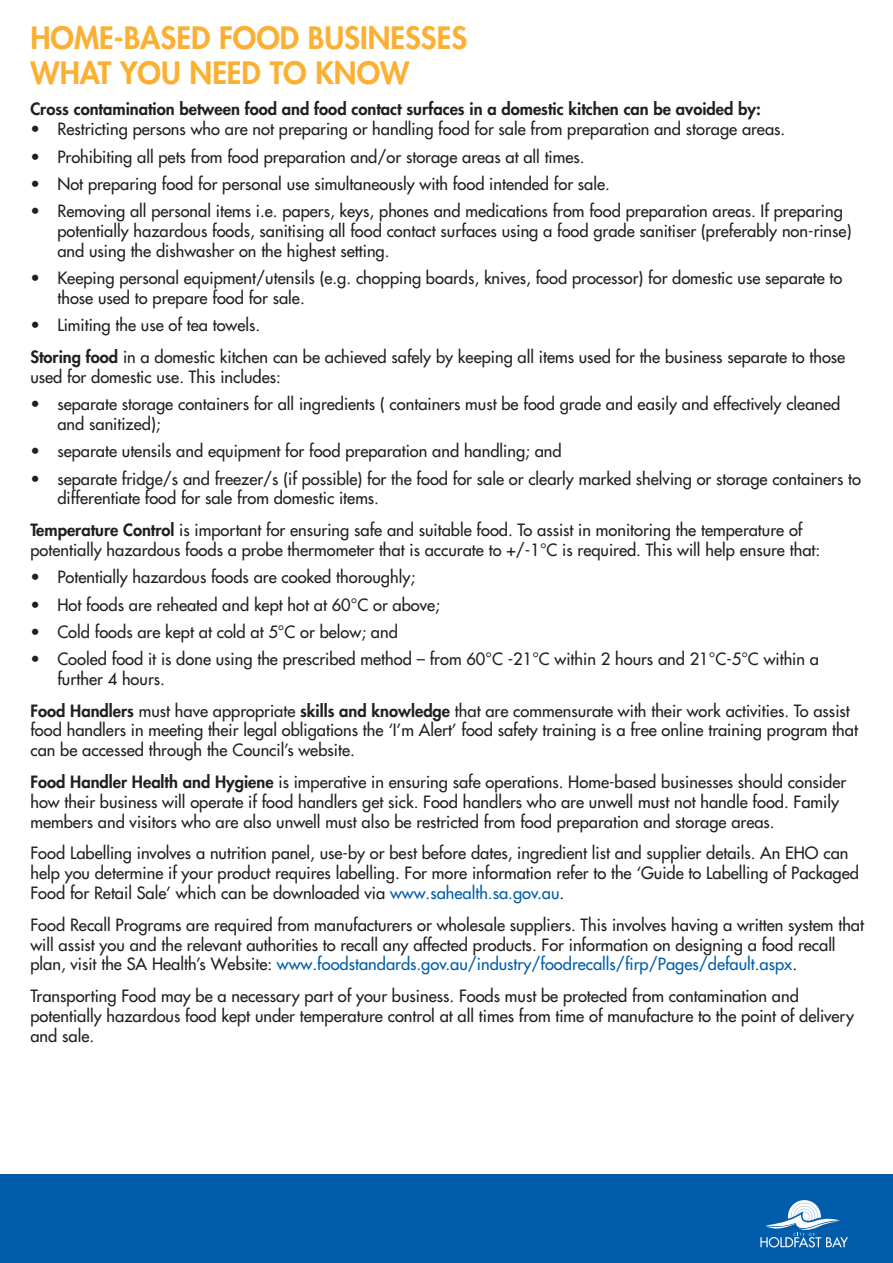
<style>
.page{position:relative;width:893px;height:1263px;background:#fff}
.page>*{position:absolute;margin:0;border:0;box-sizing:border-box;transform-origin:0 0}
.t1{font:800 30px/34.5px "Futura Std";color:#fbb033}
.t2{font:500 16.5px/19.8px "Futura Std";color:#231f20}
.t3{font:800 16.5px "Futura Std";color:#231f20}
.s1{font-weight:800}
.s2{color:#005eab}
</style>
<div class="page">
<div style="left:0;top:1174px;width:893px;height:89px;background:#015dab"></div>
<svg style="left:760px;top:1200px;width:88px;height:47px"></svg>
<p class="t1" style="left:30px;top:21px;width:438px">HOME-BASED FOOD BUSINESSES<br>WHAT YOU NEED TO KNOW</p>
<p class="t3" style="left:30px;top:99px;width:732px">Cross contamination between food and food contact surfaces in a domestic kitchen can be avoided by:</p>
<p class="t2" style="left:30px;top:119px;width:756px">• Restricting persons who are not preparing or handling food for sale from preparation and storage areas.</p>
<p class="t2" style="left:30px;top:147px;width:556px">• Prohibiting all pets from food preparation and/or storage areas at all times.</p>
<p class="t2" style="left:30px;top:174px;width:581px">• Not preparing food for personal use simultaneously with food intended for sale.</p>
<p class="t2" style="left:57px;top:201px;width:796px;text-indent:-27px">• Removing all personal items i.e. papers, keys, phones and medications from food preparation areas. If preparing potentially hazardous foods, sanitising all food contact surfaces using a food grade sanitiser (preferably non-rinse) and using the dishwasher on the highest setting.</p>
<p class="t2" style="left:57px;top:268px;width:787px;text-indent:-27px">• Keeping personal equipment/utensils (e.g. chopping boards, knives, food processor) for domestic use separate to those used to prepare food for sale.</p>
<p class="t2" style="left:30px;top:315px;width:231px">• Limiting the use of tea towels.</p>
<p class="t2" style="left:30px;top:347px;width:816px"><span class="s1">Storing food</span> in a domestic kitchen can be achieved safely by keeping all items used for the business separate to those used for domestic use. This includes:</p>
<p class="t2" style="left:57px;top:394px;width:784px;text-indent:-27px">• separate storage containers for all ingredients ( containers must be food grade and easily and effectively cleaned and sanitized);</p>
<p class="t2" style="left:30px;top:441px;width:533px">• separate utensils and equipment for food preparation and handling; and</p>
<p class="t2" style="left:57px;top:469px;width:805px;text-indent:-27px">• separate fridge/s and freezer/s (if possible) for the food for sale or clearly marked shelving or storage containers to differentiate food for sale from domestic items.</p>
<p class="t2" style="left:30px;top:520px;width:791px"><span class="s1">Temperature Control</span> is important for ensuring safe and suitable food. To assist in monitoring the temperature of potentially hazardous foods a probe thermometer that is accurate to +/-1°C is required. This will help ensure that:</p>
<p class="t2" style="left:30px;top:567px;width:386px">• Potentially hazardous foods are cooked thoroughly;</p>
<p class="t2" style="left:30px;top:595px;width:411px">• Hot foods are reheated and kept hot at 60°C or above;</p>
<p class="t2" style="left:30px;top:622px;width:369px">• Cold foods are kept at cold at 5°C or below; and</p>
<p class="t2" style="left:57px;top:649px;width:763px;text-indent:-27px">• Cooled food it is done using the prescribed method – from 60°C -21°C within 2 hours and 21°C-5°C within a further 4 hours.</p>
<p class="t2" style="left:30px;top:701px;width:829px"><span class="s1">Food Handlers</span> must have appropriate <span class="s1">skills and knowledge</span> that are commensurate with their work activities. To assist food handlers in meeting their legal obligations the ‘I’m Alert’ food safety training is a free online training program that can be accessed through the Council’s website.</p>
<p class="t2" style="left:30px;top:772px;width:817px"><span class="s1">Food Handler Health and Hygiene</span> is imperative in ensuring safe operations. Home-based businesses should consider how their business will operate if food handlers get sick. Food handlers who are unwell must not handle food. Family members and visitors who are also unwell must also be restricted from food preparation and storage areas.</p>
<p class="t2" style="left:30px;top:843px;width:830px">Food Labelling involves a nutrition panel, use-by or best before dates, ingredient list and supplier details. An EHO can help you determine if your product requires labelling. For more information refer to the ‘Guide to Labelling of Packaged<br>Food for Retail Sale’ which can be downloaded via <span class="s2">www.sahealth.sa.gov.au</span>.</p>
<p class="t2" style="left:30px;top:915px;width:835px">Food Recall Programs are required from manufacturers or wholesale suppliers. This involves having a written system that will assist you and the relevant authorities to recall any affected products. For information on designing a food recall plan, visit the SA Health’s Website: <span class="s2">www.foodstandards.gov.au/industry/foodrecalls/firp/Pages/default.aspx</span>.</p>
<p class="t2" style="left:30px;top:986px;width:825px">Transporting Food may be a necessary part of your business. Foods must be protected from contamination and potentially hazardous food kept under temperature control at all times from time of manufacture to the point of delivery and sale.</p>
</div>
